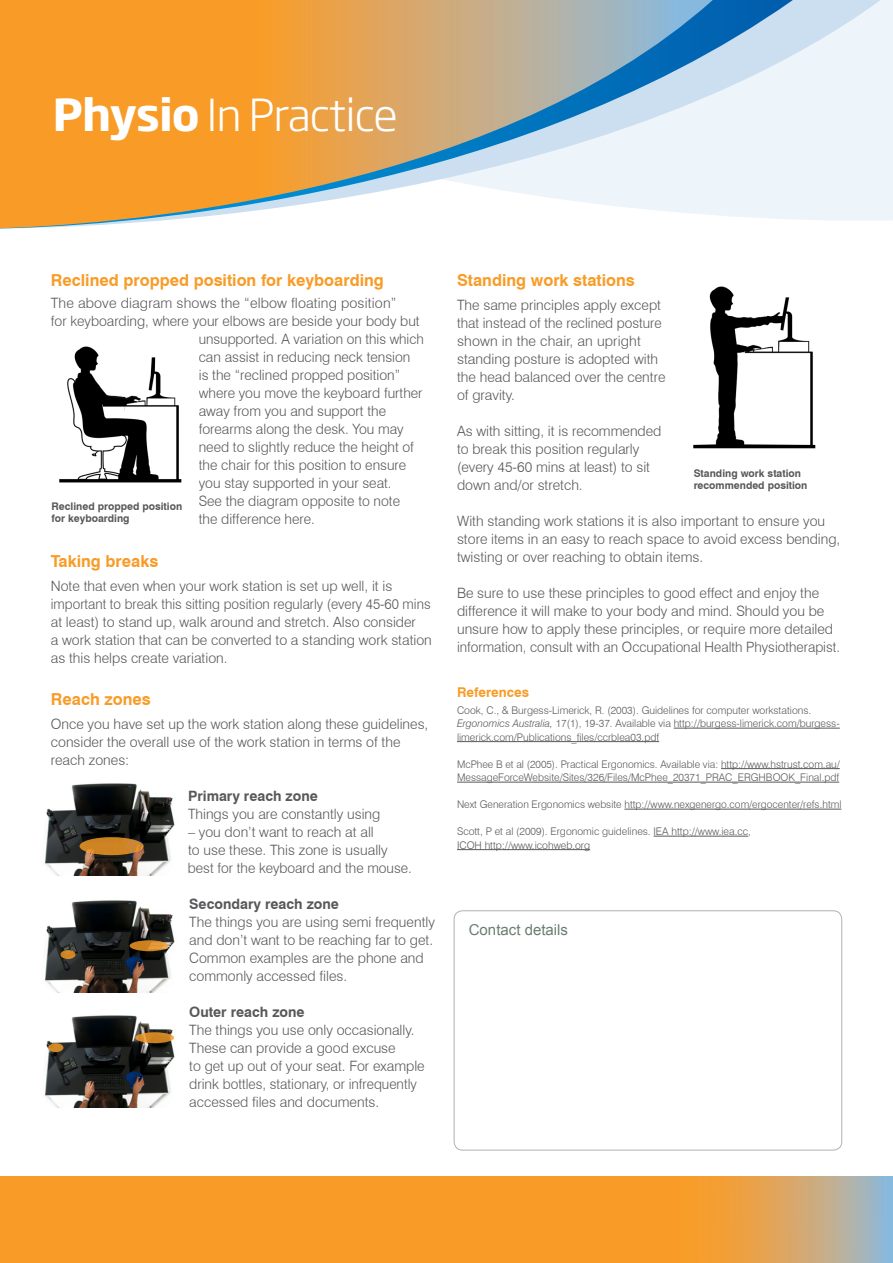
<style>
.page{position:relative;width:893px;height:1263px;background:#fff}
.page>*{position:absolute;margin:0;border:0;box-sizing:border-box;transform-origin:0 0}
.t1{font:300 43.5px "Soho Gothic Std";letter-spacing:-.02em;color:#fff}
.t2{font:700 16.5px "Swiss 721 BT";color:#f89c27}
.t3{font:15px "Arial";color:#6a7e70}
.t4{font:300 14.25px/18px "Swiss 721 BT";color:#57585a}
.t5{font:700 14.25px "Swiss 721 BT";color:#57585a}
.t6{font:300 14.25px "Swiss 721 BT";color:#57585a;scale:.96 1}
.t7{font:700 13.5px "Swiss 721 BT";color:#f89c27}
.t8{font:300 10.5px/13.5px "Swiss 721 BT";color:#57585a}
.t9{font:700 10.5px/12px "Swiss 721 BT";color:#57585a}
.s1{font-weight:700}
.s2{font-style:italic}
</style>
<div class="page">
<div style="left:454px;top:910px;width:388px;height:240px;border:1px solid #b0b1b5;border-radius:9px"></div>
<hr style="left:674px;top:728px;width:166px;height:1px;background:#57585a">
<hr style="left:457px;top:741px;width:202px;height:1px;background:#57585a">
<hr style="left:721px;top:768px;width:119px;height:1px;background:#57585a">
<hr style="left:457px;top:782px;width:382px;height:1px;background:#57585a">
<hr style="left:624px;top:809px;width:217px;height:1px;background:#57585a">
<hr style="left:653px;top:836px;width:95px;height:1px;background:#57585a">
<hr style="left:457px;top:849px;width:133px;height:1px;background:#57585a">
<svg style="left:0;top:1177px;width:893px;height:86px;background:#f09e36"></svg>
<img style="left:59px;top:346px;width:123px;height:137px">
<img style="left:693px;top:286px;width:123px;height:163px">
<img style="left:44px;top:783px;width:131px;height:93px">
<svg style="left:80px;top:837px;width:64px;height:18px"></svg>
<img style="left:44px;top:900px;width:131px;height:93px">
<svg style="left:130px;top:940px;width:38px;height:11px"></svg>
<svg style="left:60px;top:950px;width:16px;height:9px"></svg>
<img style="left:44px;top:1015px;width:131px;height:93px">
<svg style="left:135px;top:1032px;width:39px;height:11px"></svg>
<svg style="left:48px;top:1043px;width:15px;height:9px"></svg>
<svg style="left:0;top:0;width:893px;height:229px;background:#eaf2f9"></svg>
<svg style="left:713px;top:0;width:80px;height:228px;background:#cadeef"></svg>
<svg style="left:0;top:0;width:713px;height:228px;background:#dab47e"></svg>
<h1 class="t1" style="left:53px;top:87px;width:346px"><span class="s1">Physio</span> In Practice</h1>
<p class="t2" style="left:51px;top:270px;width:335px">Reclined propped position for keyboarding</p>
<p class="t4" style="left:51px;top:294px;width:347px">The above diagram shows the “elbow floating position”</p>
<p class="t4" style="left:51px;top:312px;width:370px">for keyboarding, where your elbows are beside your body but</p>
<p class="t6" style="left:199px;top:331px;width:236px">unsupported. A variation on this which</p>
<p class="t4" style="left:199px;top:348px;width:213px">can assist in reducing neck tension</p>
<p class="t4" style="left:199px;top:366px;width:203px">is the “reclined propped position”</p>
<p class="t4" style="left:199px;top:384px;width:225px">where you move the keyboard further</p>
<p class="t4" style="left:199px;top:402px;width:189px">away from you and support the</p>
<p class="t4" style="left:199px;top:420px;width:206px">forearms along the desk. You may</p>
<p class="t4" style="left:199px;top:438px;width:217px">need to slightly reduce the height of</p>
<p class="t4" style="left:199px;top:456px;width:209px">the chair for this position to ensure</p>
<p class="t4" style="left:199px;top:474px;width:194px">you stay supported in your seat.</p>
<p class="t4" style="left:199px;top:492px;width:203px">See the diagram opposite to note</p>
<p class="t4" style="left:199px;top:510px;width:118px">the difference here.</p>
<p class="t2" style="left:51px;top:551px;width:109px">Taking breaks</p>
<p class="t4" style="left:51px;top:576px;width:383px">Note that even when your work station is set up well, it is important to break this sitting position regularly (every 45-60 mins at least) to stand up, walk around and stretch. Also consider<br>a work station that can be converted to a standing work station as this helps create variation.</p>
<p class="t2" style="left:51px;top:689px;width:101px">Reach zones</p>
<p class="t4" style="left:51px;top:714px;width:379px">Once you have set up the work station along these guidelines, consider the overall use of the work station in terms of the reach zones:</p>
<p class="t5" style="left:188px;top:787px;width:131px">Primary reach zone</p>
<p class="t4" style="left:188px;top:804px;width:194px">Things you are constantly using</p>
<p class="t4" style="left:188px;top:822px;width:225px">– you don’t want to reach at all<br>to use these. This zone is usually best for the keyboard and the mouse.</p>
<p class="t5" style="left:189px;top:895px;width:151px">Secondary reach zone</p>
<p class="t4" style="left:189px;top:912px;width:247px">The things you are using semi frequently and don’t want to be reaching far to get.<br>Common examples are the phone and commonly accessed files.</p>
<p class="t5" style="left:189px;top:1003px;width:117px">Outer reach zone</p>
<p class="t4" style="left:189px;top:1020px;width:237px">The things you use only occasionally.<br>These can provide a good excuse<br>to get up out of your seat. For example drink bottles, stationary, or infrequently accessed files and documents.</p>
<p class="t9" style="left:51px;top:500px;width:132px">Reclined propped position for keyboarding</p>
<p class="t2" style="left:457px;top:270px;width:179px">Standing work stations</p>
<p class="t4" style="left:457px;top:296px;width:210px">The same principles apply except that instead of the reclined posture shown in the chair, an upright standing posture is adopted with the head balanced over the centre of gravity.</p>
<p class="t4" style="left:457px;top:422px;width:206px">As with sitting, it is recommended to break this position regularly (every 45-60 mins at least) to sit down and/or stretch.</p>
<p class="t4" style="left:457px;top:512px;width:385px">With standing work stations it is also important to ensure you store items in an easy to reach space to avoid excess bending, twisting or over reaching to obtain items.</p>
<p class="t4" style="left:457px;top:584px;width:385px">Be sure to use these principles to good effect and enjoy the difference it will make to your body and mind. Should you be unsure how to apply these principles, or require more detailed information, consult with an Occupational Health Physiotherapist.</p>
<p class="t7" style="left:457px;top:684px;width:74px">References</p>
<p class="t8" style="left:457px;top:703px;width:384px">Cook, C., &amp; Burgess-Limerick, R. (2003). Guidelines for computer workstations.<br><span class="s2">Ergonomics Australia,</span> 17(1), 19-37. Available via http://burgess-limerick.com/burgess&shy;limerick.com/Publications_files/ccrblea03.pdf</p>
<p class="t8" style="left:457px;top:757px;width:384px">McPhee B et al (2005). Practical Ergonomics. Available via: http://www.hstrust.com.au/<br>MessageForceWebsite/Sites/326/Files/McPhee_20371_PRAC_ERGHBOOK_Final.pdf</p>
<p class="t8" style="left:457px;top:797px;width:386px">Next Generation Ergonomics website http://www.nexgenergo.com/ergocenter/refs.html</p>
<p class="t8" style="left:457px;top:824px;width:295px">Scott, P et al (2009). Ergonomic guidelines. IEA http://www.iea.cc,<br>ICOH http://www.icohweb.org</p>
<p class="t9" style="left:694px;top:467px;width:115px">Standing work station recommended position</p>
<p class="t3" style="left:469px;top:920px;width:101px">Contact details</p>
</div>
